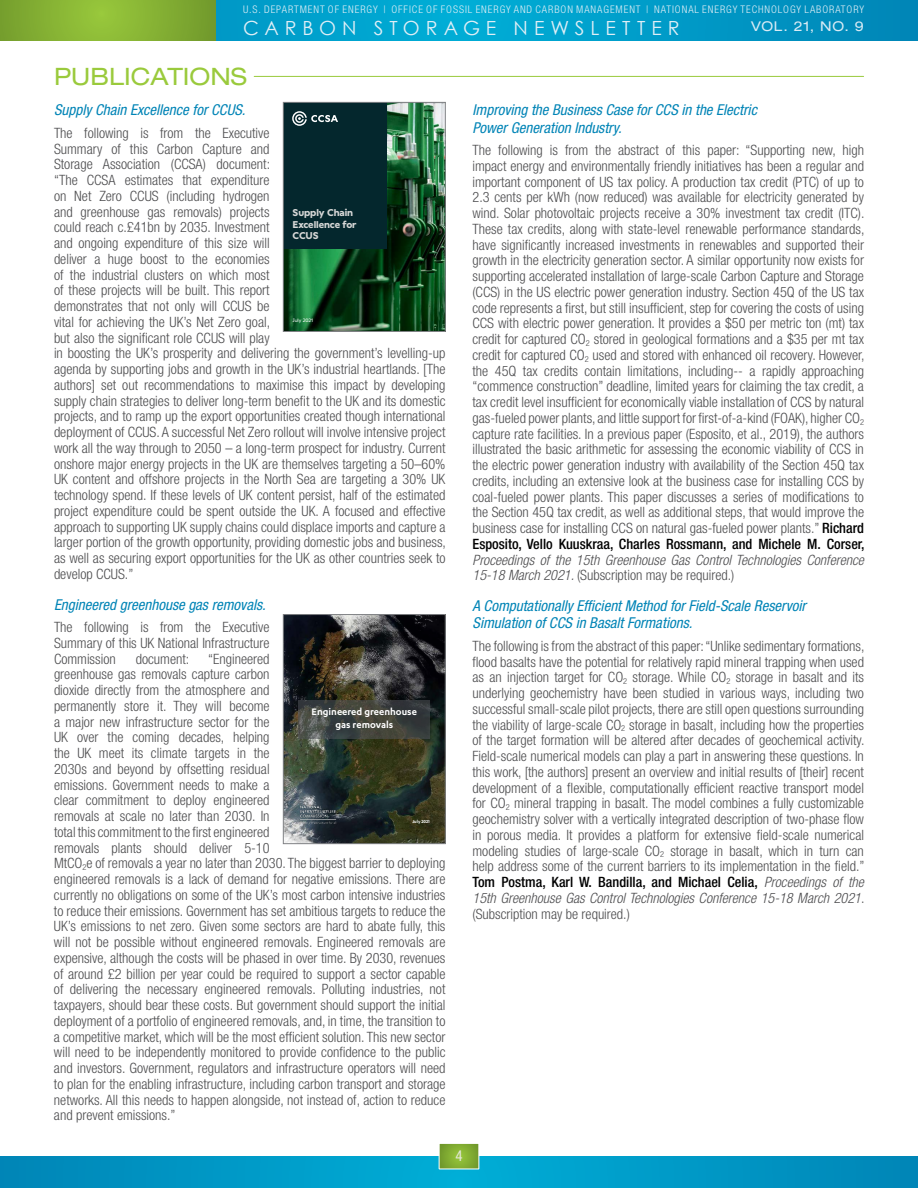
<style>
.page{position:relative;width:918px;height:1188px;background:#fff}
.page>*{position:absolute;margin:0;border:0;box-sizing:border-box;transform-origin:0 0}
.t1{font:expanded 24px "Helvetica Neue LT Std";color:#9aca3c}
.t2{font:19.5px "Century Gothic";letter-spacing:.305em;color:#dfeef6}
.t3{font:italic condensed 15px/17.2px "Helvetica Neue LT Std";color:#0084b6}
.t4{font:condensed 15px "Helvetica Neue LT Std";color:#e3e6d8}
.t5{font:300 condensed 14.25px/15.8px "Helvetica Neue LT Std";color:#4d4d4f;text-align:justify}
.t6{font:italic 300 condensed 14.25px/15.8px "Helvetica Neue LT Std";color:#4d4d4f}
.t7{font:expanded 13.5px "Helvetica Neue LT Std";letter-spacing:.06em;color:#d9ebf5}
.t8{font:600 10.95px/13px "Karbon";color:#fff;text-align:center}
.t9{font:300 condensed 10.5px "Helvetica Neue LT Std";letter-spacing:.09em;color:#dfeef6}
.t10{font:700 9.75px/11.4px "Wallop";letter-spacing:-.01em;color:#d6d7d6}
.t11{font:500 4.95px "Wallop";letter-spacing:-.005em;color:#fff}
.t12{font:600 4.95px "Karbon";color:#fff}
.s1{font-weight:500;color:#000}
.s2{font-style:normal}
.s3{font-style:italic}
</style>
<div class="page">
<svg style="left:216px;top:0;width:702px;height:40px"></svg>
<svg style="left:0;top:0;width:216px;height:40px"></svg>
<svg style="left:0;top:1156px;width:918px;height:32px"></svg>
<svg style="left:439px;top:1143px;width:40px;height:26px"></svg>
<div style="left:439px;top:1143px;width:40px;height:26px;border:1px solid #fff"></div>
<hr style="left:254px;top:76px;width:610px;height:1px;background:#9aca3c">
<img style="left:285px;top:104px;width:159px;height:226px">
<div style="left:283px;top:102px;width:104px;height:147px;background:#04272d"></div>
<svg style="left:292px;top:111px;width:46px;height:15px"></svg>
<div style="left:283px;top:102px;width:163px;height:230px;border:1px solid #808285"></div>
<img style="left:285px;top:616px;width:159px;height:226px">
<img style="left:299px;top:804px;width:38px;height:21px">
<svg style="left:299px;top:700px;width:131px;height:39px"></svg>
<div style="left:283px;top:614px;width:163px;height:230px;border:1px solid #808285"></div>
<p class="t9" style="left:243px;top:3px;width:623px">U.S. DEPARTMENT OF ENERGY | OFFICE OF FOSSIL ENERGY AND CARBON MANAGEMENT | NATIONAL ENERGY TECHNOLOGY LABORATORY</p>
<p class="t7" style="left:751px;top:18px;width:114px">VOL. 21, NO. 9</p>
<h1 class="t1" style="left:54px;top:62px;width:194px">PUBLICATIONS</h1>
<p class="t3" style="left:54px;top:102px;width:193px">Supply Chain Excellence for CCUS.</p>
<p class="t5" style="left:54px;top:125px;width:394px;text-align:left">The following is from the Executive<br>Summary of this Carbon Capture and<br>Storage Association (CCSA) document:<br>“The CCSA estimates that expenditure<br>on Net Zero CCUS (including hydrogen<br>and greenhouse gas removals) projects<br>could reach c.£41bn by 2035. Investment<br>and ongoing expenditure of this size will<br>deliver a huge boost to the economies<br>of the industrial clusters on which most<br>of these projects will be built. This report<br>demonstrates that not only will CCUS be<br>vital for achieving the UK’s Net Zero goal,<br>but also the significant role CCUS will play<br>in boosting the UK’s prosperity and delivering the government’s levelling-up agenda by supporting jobs and growth in the UK’s industrial heartlands. [The authors] set out recommendations to maximise this impact by developing supply chain strategies to deliver long-term benefit to the UK and its domestic projects, and to ramp up the export opportunities created though international deployment of CCUS. A successful Net Zero rollout will involve intensive project work all the way through to 2050 – a long-term prospect for industry. Current onshore major energy projects in the UK are themselves targeting a 50–60% UK content and offshore projects in the North Sea are targeting a 30% UK technology spend. If these levels of UK content persist, half of the estimated project expenditure could be spent outside the UK. A focused and effective approach to supporting UK supply chains could displace imports and capture a larger portion of the growth opportunity, providing domestic jobs and business, as well as securing export opportunities for the UK as other countries seek to develop CCUS.”</p>
<p class="t3" style="left:54px;top:596px;width:213px">Engineered greenhouse gas removals.</p>
<p class="t5" style="left:54px;top:619px;width:217px">The following is from the Executive Summary of this UK National Infrastructure Commission</p>
<h2 class="t2" style="left:243px;top:16px;width:438px">CARBON STORAGE NEWSLETTER</h2>
<p class="t3" style="left:472px;top:102px;width:286px">Improving the Business Case for CCS in the Electric<br>Power Generation Industry.</p>
<p class="t5" style="left:472px;top:142px;width:394px">The following is from the abstract of this paper: “Supporting new, high impact energy and environmentally friendly initiatives has been a regular and important component of US tax policy. A production tax credit (PTC) of up to 2.3 cents per kWh (now reduced) was available for electricity generated by wind. Solar photovoltaic projects receive a 30% investment tax credit (ITC).<br>These tax credits, along with state-level renewable performance standards, have significantly increased investments in renewables and supported their growth in the electricity generation sector. A similar opportunity now exists for supporting accelerated installation of large-scale Carbon Capture and Storage (CCS) in the US electric power generation industry. Section 45Q of the US tax code represents a first, but still insufficient, step for covering the costs of using CCS with electric power generation. It provides a $50 per metric ton (mt) tax credit for captured CO<sub>2</sub> stored in geological formations and a $35 per mt tax credit for captured CO<sub>2</sub> used and stored with enhanced oil recovery. However, the 45Q tax credits contain limitations, including-- a rapidly approaching “commence construction” deadline, limited years for claiming the tax credit, a tax credit level insufficient for economically viable installation of CCS by natural gas-fueled power plants, and little support for first-of-a-kind (FOAK), higher CO<sub>2 </sub>capture rate facilities. In a previous paper (Esposito, et al., 2019), the authors illustrated the basic arithmetic for assessing the economic viability of CCS in the electric power generation industry with availability of the Section 45Q tax credits, including an extensive look at the business case for installing CCS by coal-fueled power plants. This paper discusses a series of modifications to the Section 45Q tax credit, as well as additional steps, that would improve the business case for installing CCS on natural gas-fueled power plants.” <span class="s1">Richard Esposito, Vello Kuuskraa, Charles Rossmann, and Michele M. Corser,</span></p>
<p class="t6" style="left:472px;top:552px;width:393px">Proceedings of the 15th Greenhouse Gas Control Technologies Conference<br>15-18 March 2021. <span class="s2">(Subscription may be required.)</span></p>
<p class="t3" style="left:472px;top:598px;width:335px">A Computationally Efficient Method for Field-Scale Reservoir<br>Simulation of CCS in Basalt Formations.</p>
<p class="t5" style="left:472px;top:638px;width:394px">The following is from the abstract of this paper: “Unlike sedimentary formations, flood basalts have the potential for relatively rapid mineral trapping when used as an injection target for CO<sub>2</sub> storage. While CO<sub>2</sub> storage in basalt and its underlying geochemistry have been studied in various ways, including two successful small-scale pilot projects, there are still open questions surrounding the viability of large-scale CO<sub>2</sub> storage in basalt, including how the properties of the target formation will be altered after decades of geochemical activity.<br>Field-scale numerical models can play a part in answering these questions. In this work, [the authors] present an overview and initial results of [their] recent development of a flexible, computationally efficient reactive transport model for CO<sub>2</sub> mineral trapping in basalt. The model combines a fully customizable geochemistry solver with a vertically integrated description of two-phase flow in porous media. It provides a platform for extensive field-scale numerical modeling studies of large-scale CO<sub>2</sub> storage in basalt, which in turn can help address some of the current barriers to its implementation in the field.” <span class="s1">Tom Postma, Karl W. Bandilla, and Michael Celia,</span> <span class="s3">Proceedings of the 15th Greenhouse Gas Control Technologies Conference 15-18 March 2021</span>. (Subscription may be required.)</p>
<p class="t10" style="left:293px;top:207px;width:66px">Supply Chain<br>Excellence for<br>CCUS</p>
<p class="t11" style="left:293px;top:317px;width:22px">July 2021</p>
<p class="t5" style="left:54px;top:651px;width:393px;text-align:left;text-indent:154px">“Engineered<br>greenhouse gas removals capture carbon<br>dioxide directly from the atmosphere and<br>permanently store it. They will become<br>a major new infrastructure sector for the<br>UK over the coming decades, helping<br>the UK meet its climate targets in the<br>2030s and beyond by offsetting residual<br>emissions. Government needs to make a<br>clear commitment to deploy engineered<br>removals at scale no later than 2030. In<br>total this commitment to the first engineered<br>removals plants should deliver 5-10<br>MtCO<sub>2</sub>e of removals a year no later than 2030. The biggest barrier to deploying engineered removals is a lack of demand for negative emissions. There are currently no obligations on some of the UK’s most carbon intensive industries to reduce their emissions. Government has set ambitious targets to reduce the UK’s emissions to net zero. Given some sectors are hard to abate fully, this will not be possible without engineered removals. Engineered removals are expensive, although the costs will be phased in over time. By 2030, revenues of around £2 billion per year could be required to support a sector capable of delivering the necessary engineered removals. Polluting industries, not taxpayers, should bear these costs. But government should support the initial deployment of a portfolio of engineered removals, and, in time, the transition to a competitive market, which will be the most efficient solution. This new sector will need to be independently monitored to provide confidence to the public and investors. Government, regulators and infrastructure operators will need to plan for the enabling infrastructure, including carbon transport and storage networks. All this needs to happen alongside, not instead of, action to reduce and prevent emissions.”</p>
<p class="t5" style="left:136px;top:651px;width:55px">document:</p>
<p class="t8" style="left:312px;top:705px;width:107px">Engineered greenhouse gas removals</p>
<p class="t12" style="left:412px;top:819px;width:19px">July 2021</p>
<p class="t4" style="left:455px;top:1147px;width:9px">4</p>
</div>
